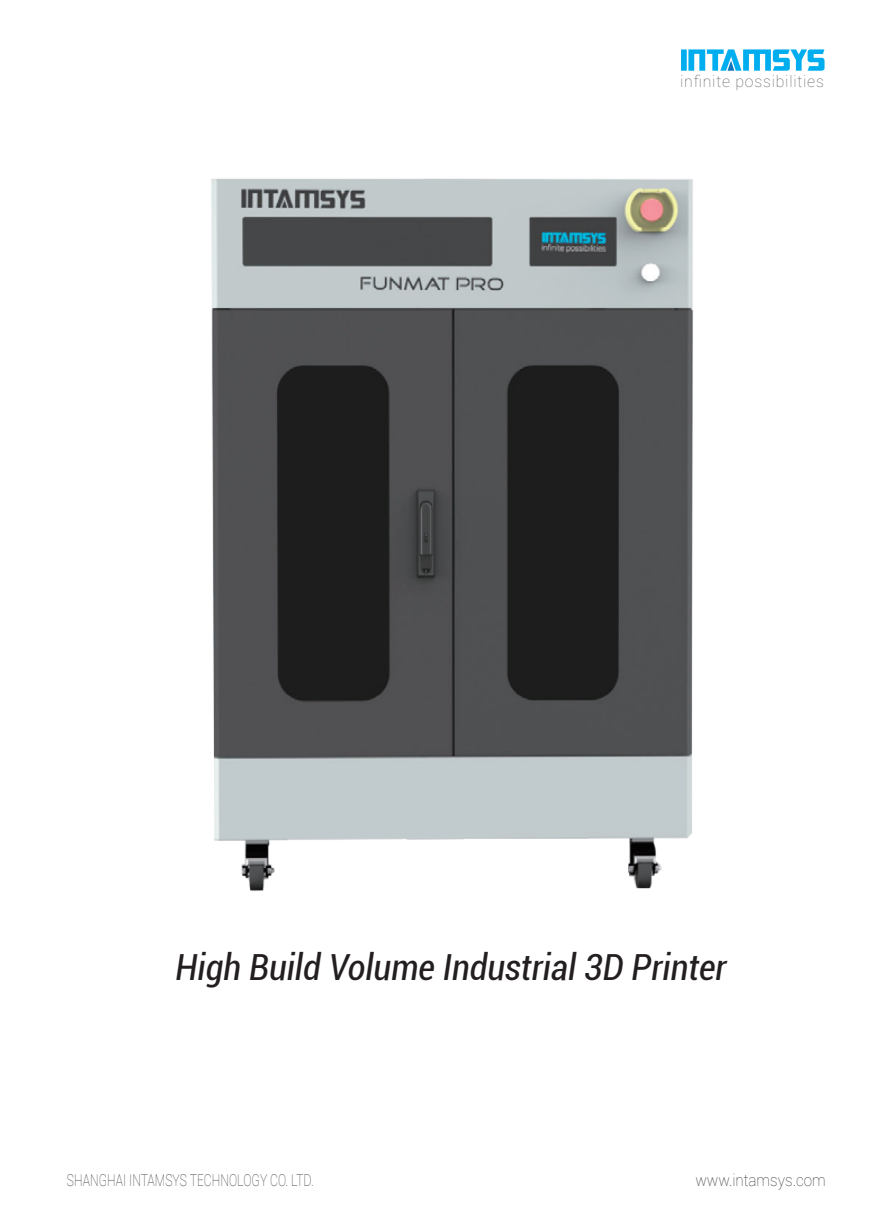
<style>
.page{position:relative;width:893px;height:1212px;background:#fff}
.page>*{position:absolute;margin:0;border:0;box-sizing:border-box;transform-origin:0 0}
.t1{font:italic condensed 36px "Roboto";color:#231f20}
.t2{font:100 16.5px "Roboto";color:#333334;scale:.74 1}
.t3{font:100 16.5px "Roboto";color:#333334;scale:.93 1}
.t4{font:100 15.9px "Roboto";letter-spacing:.05em;color:#57585a}
</style>
<div class="page">
<img style="left:211px;top:178px;width:482px;height:713px">
<div style="left:681px;top:49px;width:6px;height:22px;background:#00aeef"></div>
<svg style="left:688px;top:49px;width:136px;height:22px"></svg>
<p class="t4" style="left:680px;top:70px;width:145px">infinite possibilities</p>
<p class="t1" style="left:176px;top:942px;width:553px">High Build Volume Industrial 3D Printer</p>
<p class="t2" style="left:67px;top:1169px;width:335px">SHANGHAI INTAMSYS TECHNOLOGY CO. LTD.</p>
<p class="t3" style="left:695px;top:1169px;width:142px">www.intamsys.com</p>
</div>
